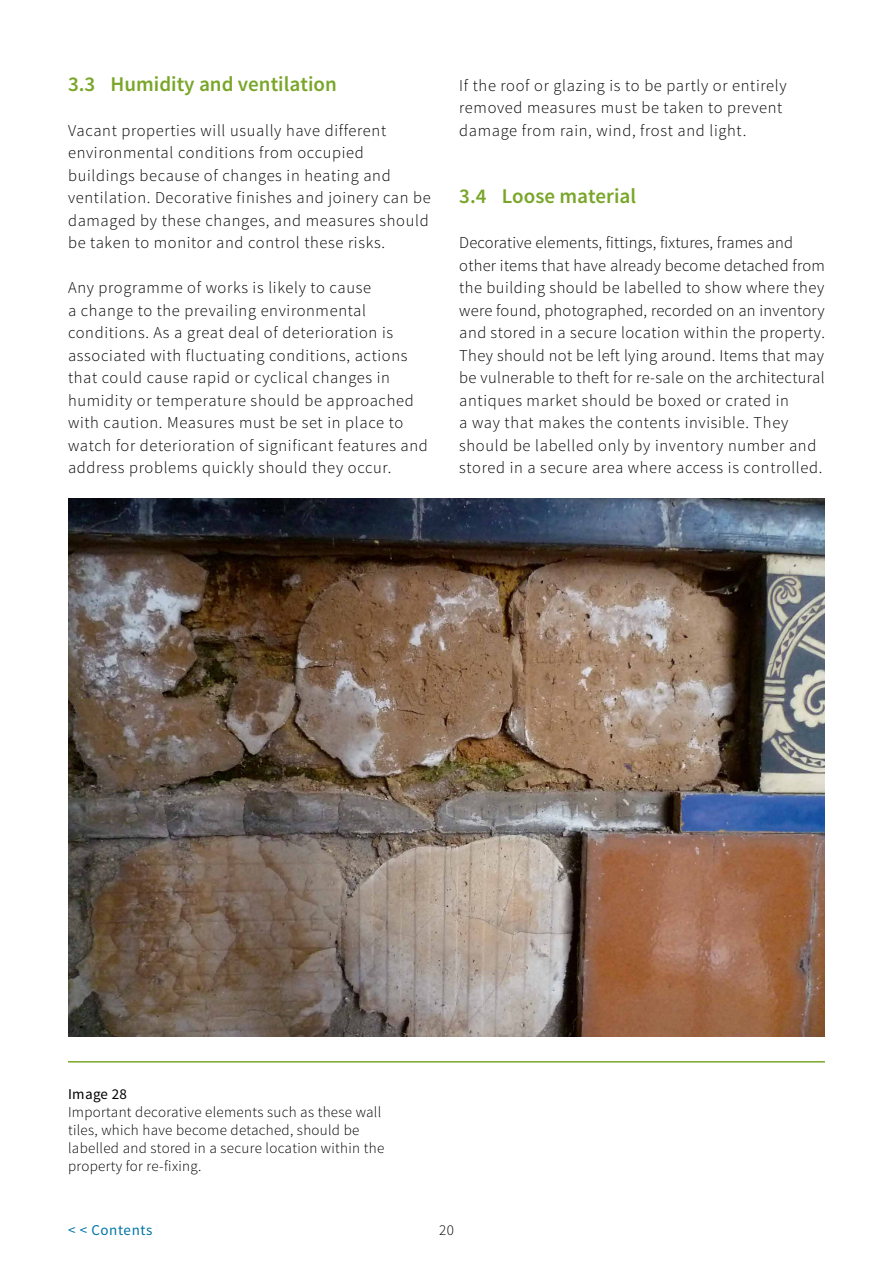
<style>
.page{position:relative;width:893px;height:1263px;background:#fff}
.page>*{position:absolute;margin:0;border:0;box-sizing:border-box;transform-origin:0 0}
.Heading_1{font:600 21px "Source Sans Pro";color:#79a629}
.Body_text{font:300 16.5px/22.5px "Source Sans Pro";letter-spacing:.04em;color:#000}
.IMAGE_text{font:300 15px/18px "Source Sans Pro";letter-spacing:.02em;color:#000}
.t1{font:15px "Source Sans Pro";letter-spacing:.04em;color:#0075a7}
.IMAGE_text-2{font:15px "Source Sans Pro";letter-spacing:.02em;color:#000}
</style>
<div class="page">
<img style="left:68px;top:499px;width:757px;height:537px">
<hr style="left:68px;top:1061px;width:757px;height:1px;background:#79a629">
<p class="Heading_1" style="left:68px;top:70px;width:270px">3.3 Humidity and ventilation</p>
<p class="Body_text" style="left:68px;top:119px;width:364px">Vacant properties will usually have different environmental conditions from occupied buildings because of changes in heating and ventilation. Decorative finishes and joinery can be damaged by these changes, and measures should be taken to monitor and control these risks.</p>
<p class="Body_text" style="left:68px;top:276px;width:361px">Any programme of works is likely to cause<br>a change to the prevailing environmental conditions. As a great deal of deterioration is associated with fluctuating conditions, actions that could cause rapid or cyclical changes in humidity or temperature should be approached with caution. Measures must be set in place to watch for deterioration of significant features and address problems quickly should they occur.</p>
<p class="Body_text" style="left:459px;top:74px;width:329px">If the roof or glazing is to be partly or entirely removed measures must be taken to prevent damage from rain, wind, frost and light.</p>
<p class="Heading_1" style="left:459px;top:183px;width:179px">3.4 Loose material</p>
<p class="Body_text" style="left:459px;top:231px;width:367px">Decorative elements, fittings, fixtures, frames and other items that have already become detached from the building should be labelled to show where they were found, photographed, recorded on an inventory and stored in a secure location within the property.<br>They should not be left lying around. Items that may be vulnerable to theft for re-sale on the architectural antiques market should be boxed or crated in<br>a way that makes the contents invisible. They should be labelled only by inventory number and stored in a secure area where access is controlled.</p>
<p class="IMAGE_text-2" style="left:68px;top:1084px;width:60px">Image 28</p>
<p class="IMAGE_text" style="left:68px;top:1103px;width:318px">Important decorative elements such as these wall tiles, which have become detached, should be labelled and stored in a secure location within the property for re-fixing.</p>
<p class="t1" style="left:68px;top:1220px;width:86px">&lt; &lt; Contents</p>
<p class="IMAGE_text" style="left:439px;top:1221px;width:16px">20</p>
</div>
